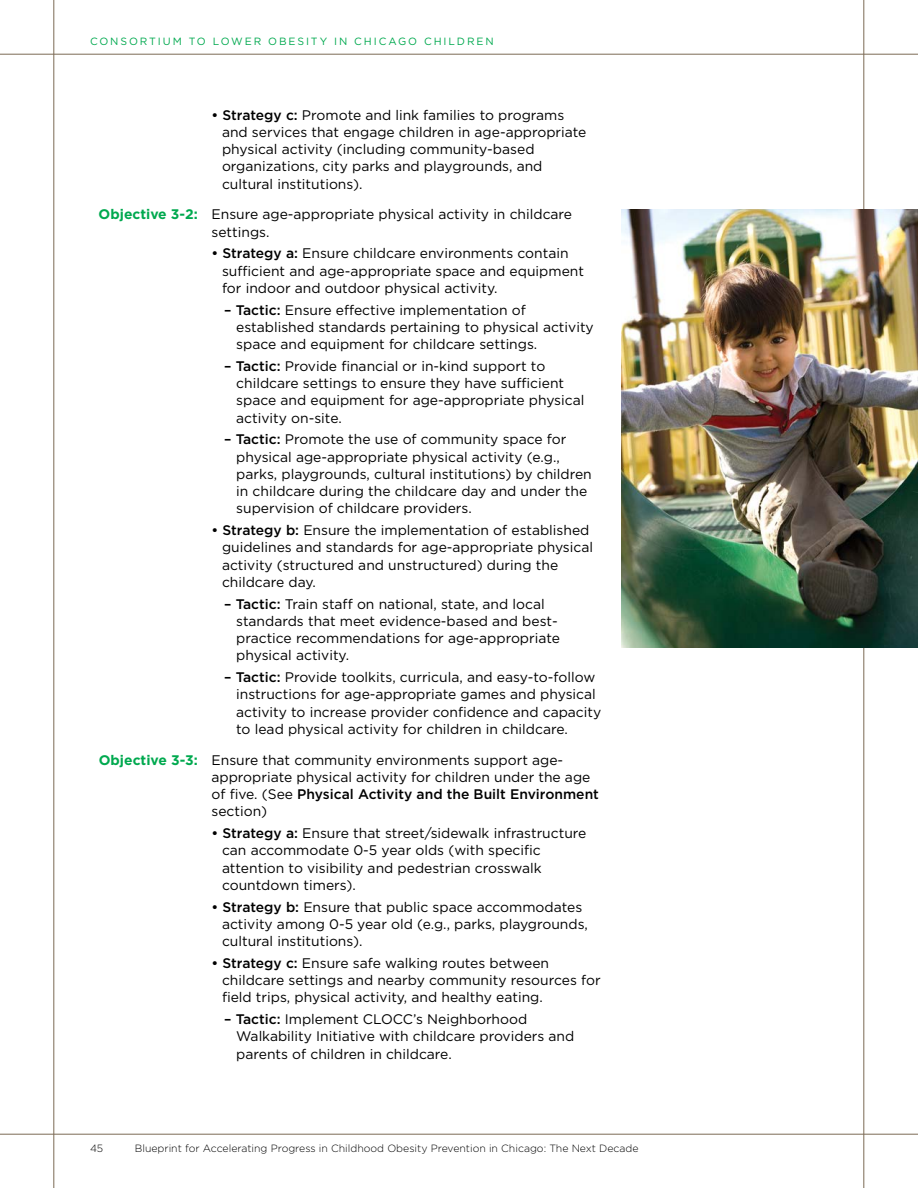
<style>
.page{position:relative;width:918px;height:1188px;background:#fff}
.page>*{position:absolute;margin:0;border:0;box-sizing:border-box;transform-origin:0 0}
.t1{font:13.8px/17.2px "Gotham";color:#000}
.t2{font:300 10.5px "Gotham";color:#000}
.t3{font:10.5px "Gotham";letter-spacing:.18em;color:#00a94f}
.s1{font-weight:500}
.s2{font-weight:700;color:#00a94f}
</style>
<div class="page">
<hr style="left:54px;top:0;width:1px;height:1188px;background:#7c6a55">
<hr style="left:864px;top:0;width:1px;height:1188px;background:#7c6a55">
<hr style="left:0;top:54px;width:918px;height:1px;background:#7c6a55">
<hr style="left:0;top:1134px;width:918px;height:1px;background:#7c6a55">
<img style="left:621px;top:209px;width:297px;height:439px">
<p class="t3" style="left:90px;top:35px;width:405px">Consortium to Lower O besity in Chicago Chil dren</p>
<p class="t1" style="left:222px;top:106px;width:366px;text-indent:-11px"><span class="s1">• Strategy c:</span> Promote and link families to programs and services that engage children in age-appropriate physical activity (including community-based organizations, city parks and playgrounds, and cultural institutions).</p>
<p class="t1" style="left:211px;top:206px;width:362px;text-indent:-113px"><span class="s2">Objective 3-2:</span> Ensure age-appropriate physical activity in childcare settings.</p>
<p class="t1" style="left:222px;top:245px;width:364px;text-indent:-11px"><span class="s1">• Strategy a:</span> Ensure childcare environments contain sufficient and age-appropriate space and equipment for indoor and outdoor physical activity.</p>
<p class="t1" style="left:236px;top:301px;width:359px;text-indent:-12px"><span class="s1">– Tactic:</span> Ensure effective implementation of established standards pertaining to physical activity space and equipment for childcare settings.</p>
<p class="t1" style="left:236px;top:357px;width:350px;text-indent:-12px"><span class="s1">– Tactic:</span> Provide financial or in-kind support to childcare settings to ensure they have sufficient space and equipment for age-appropriate physical activity on-site.</p>
<p class="t1" style="left:236px;top:431px;width:357px;text-indent:-12px"><span class="s1">– Tactic:</span> Promote the use of community space for physical age-appropriate physical activity (e.g., parks, playgrounds, cultural institutions) by children in childcare during the childcare day and under the supervision of childcare providers.</p>
<p class="t1" style="left:222px;top:521px;width:373px;text-indent:-11px"><span class="s1">• Strategy b:</span> Ensure the implementation of established guidelines and standards for age-appropriate physical activity (structured and unstructured) during the childcare day.</p>
<p class="t1" style="left:236px;top:595px;width:325px;text-indent:-12px"><span class="s1">– Tactic:</span> Train staff on national, state, and local standards that meet evidence-based and best&shy;practice recommendations for age-appropriate physical activity.</p>
<p class="t1" style="left:236px;top:668px;width:367px;text-indent:-12px"><span class="s1">– Tactic:</span> Provide toolkits, curricula, and easy-to-follow instructions for age-appropriate games and physical activity to increase provider confidence and capacity to lead physical activity for children in childcare.</p>
<p class="t1" style="left:211px;top:751px;width:389px;text-indent:-113px"><span class="s2">Objective 3-3:</span> Ensure that community environments support age&shy;appropriate physical activity for children under the age of five. (See <span class="s1">Physical Activity and the Built Environment </span>section)</p>
<p class="t1" style="left:222px;top:824px;width:366px;text-indent:-11px"><span class="s1">• Strategy a:</span> Ensure that street/sidewalk infrastructure can accommodate 0-5 year olds (with specific attention to visibility and pedestrian crosswalk countdown timers).</p>
<p class="t1" style="left:222px;top:898px;width:368px;text-indent:-11px"><span class="s1">• Strategy b:</span> Ensure that public space accommodates activity among 0-5 year old (e.g., parks, playgrounds, cultural institutions).</p>
<p class="t1" style="left:222px;top:954px;width:380px;text-indent:-11px"><span class="s1">• Strategy c:</span> Ensure safe walking routes between childcare settings and nearby community resources for field trips, physical activity, and healthy eating.</p>
<p class="t1" style="left:236px;top:1010px;width:340px;text-indent:-12px"><span class="s1">– Tactic:</span> Implement CLOCC’s Neighborhood<br>Walkability Initiative with childcare providers and parents of children in childcare.</p>
<p class="t2" style="left:90px;top:1142px;width:15px">45</p>
<p class="t2" style="left:135px;top:1142px;width:505px">Blueprint for Accelerating Progress in Childhood Obesity Prevention in Chicago: The Next Decade</p>
</div>
